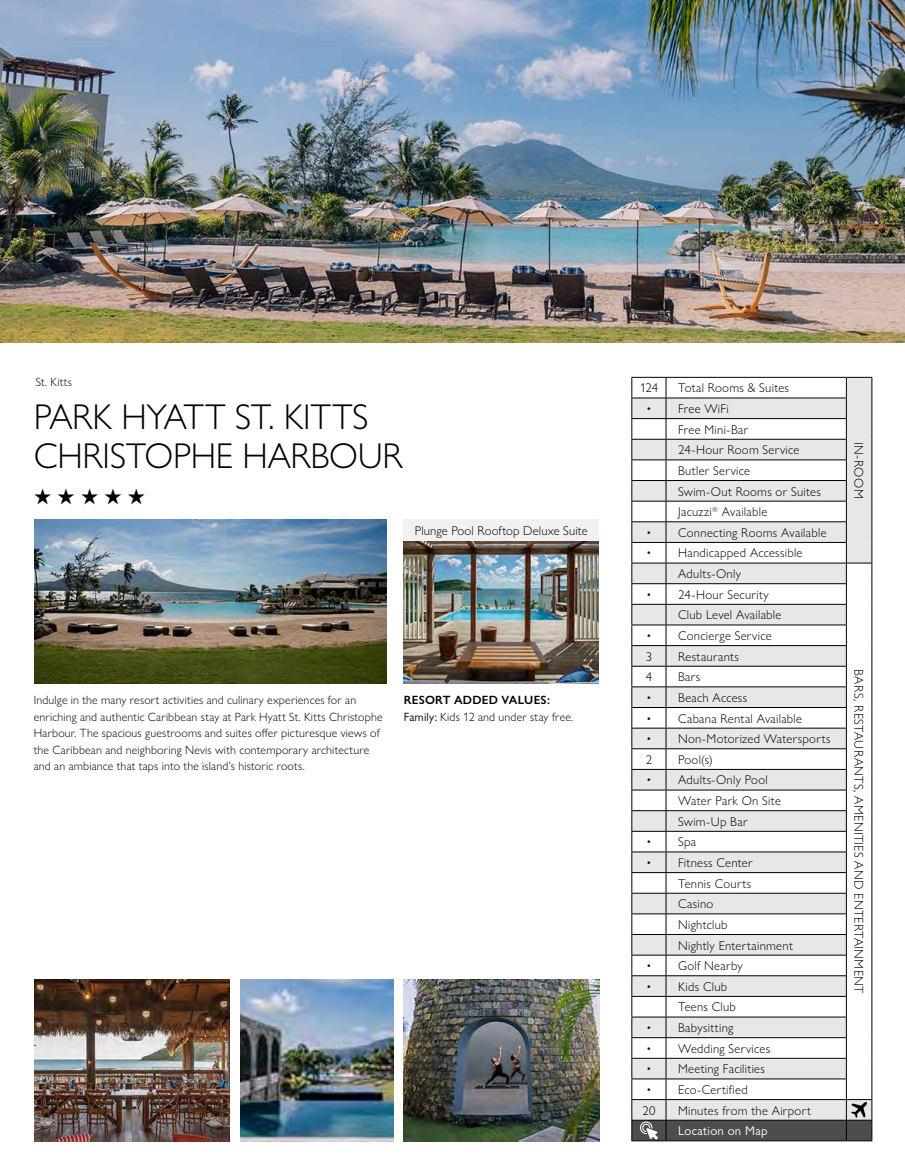
<style>
.page{position:relative;width:905px;height:1175px;background:#fff}
.page>*{position:absolute;margin:0;border:0;box-sizing:border-box;transform-origin:0 0}
.t1{font:300 36px/39px "Gill Sans Nova";letter-spacing:-.01em;color:#000}
.t2{font:21.9px "Zapf Dingbats ITC";color:#000}
.t3{font:300 12.75px/20.7px "Gill Sans Nova";letter-spacing:.025em;color:#000}
.t4{font:12.75px "Gill Sans Nova";letter-spacing:.02em;color:#fff}
.t5{font:300 12px/16.5px "Gill Sans Nova";letter-spacing:.015em;color:#000}
.s1{font-weight:600}
.s2{font-weight:400}
</style>
<div class="page">
<svg style="left:631px;top:377px;width:241px;height:764px"></svg>
<img style="left:0;top:0;width:904px;height:342px">
<img style="left:404px;top:979px;width:195px;height:162px">
<img style="left:34px;top:979px;width:195px;height:162px">
<img style="left:240px;top:979px;width:153px;height:162px">
<img style="left:34px;top:519px;width:352px;height:164px">
<img style="left:404px;top:540px;width:194px;height:143px">
<div style="left:404px;top:519px;width:195px;height:21px;background:#f1f1f2"></div>
<p class="t5" style="left:36px;top:373px;width:38px">St. Kitts</p>
<h1 class="t1" style="left:34px;top:396px;width:371px">PARK HYATT ST. KITTS<br>CHRISTOPHE HARBOUR</h1>
<h2 class="t2" style="left:34px;top:486px;width:113px">★★★★★</h2>
<p class="t3" style="left:415px;top:520px;width:174px">Plunge Pool Rooftop Deluxe Suite</p>
<p class="t5" style="left:34px;top:692px;width:350px">Indulge in the many resort activities and culinary experiences for an enriching and authentic Caribbean stay at Park Hyatt St. Kitts Christophe Harbour. The spacious guestrooms and suites offer picturesque views of the Caribbean and neighboring Nevis with contemporary architecture and an ambiance that taps into the island’s historic roots.</p>
<p class="t5" style="left:404px;top:692px;width:171px"><span class="s1">RESORT ADDED VALUES:<br></span><span class="s2">Family:</span> Kids 12 and under stay free.</p>
<p class="t3" style="left:639px;top:377px;width:20px">124</p>
<p class="t3" style="left:678px;top:377px;width:112px">Total Rooms &amp; Suites</p>
<p class="t3" style="left:678px;top:398px;width:144px;text-indent:-32px">• Free WiFi<br>Free Mini-Bar<br>24-Hour Room Service<br>Butler Service<br>Swim-Out Rooms or Suites<br>Jacuzzi<sup>®</sup> Available</p>
<p class="t3" style="left:646px;top:522px;width:182px">• Connecting Rooms Available</p>
<p class="t3" style="left:678px;top:542px;width:126px;text-indent:-32px">• Handicapped Accessible<br>Adults-Only</p>
<p class="t3" style="left:678px;top:584px;width:105px;text-indent:-32px">• 24-Hour Security<br>Club Level Available</p>
<p class="t3" style="left:645px;top:625px;width:127px">• Concierge Service<br>3</p>
<p class="t3" style="left:678px;top:645px;width:62px">Restaurants</p>
<p class="t3" style="left:645px;top:666px;width:8px">4</p>
<p class="t3" style="left:678px;top:666px;width:24px">Bars</p>
<p class="t3" style="left:646px;top:687px;width:102px">• Beach Access</p>
<p class="t3" style="left:646px;top:707px;width:157px">• Cabana Rental Available</p>
<p class="t3" style="left:645px;top:728px;width:186px">• Non-Motorized Watersports<br>2</p>
<p class="t3" style="left:678px;top:749px;width:36px">Pool(s)</p>
<p class="t3" style="left:678px;top:769px;width:104px;text-indent:-32px">• Adults-Only Pool<br>Water Park On Site<br>Swim-Up Bar</p>
<p class="t3" style="left:646px;top:831px;width:51px">• Spa</p>
<p class="t3" style="left:678px;top:852px;width:116px;text-indent:-32px">• Fitness Center<br>Tennis Courts<br>Casino<br>Nightclub<br>Nightly Entertainment</p>
<p class="t3" style="left:646px;top:955px;width:98px">• Golf Nearby</p>
<p class="t3" style="left:678px;top:976px;width:59px;text-indent:-32px">• Kids Club<br>Teens Club</p>
<p class="t3" style="left:646px;top:1017px;width:88px">• Babysitting</p>
<p class="t3" style="left:646px;top:1037px;width:125px">• Wedding Services</p>
<p class="t3" style="left:646px;top:1058px;width:120px">• Meeting Facilities</p>
<p class="t3" style="left:642px;top:1079px;width:107px;text-indent:4px">• Eco-Certified<br>20</p>
<p class="t3" style="left:678px;top:1099px;width:134px">Minutes from the Airport</p>
<p class="t4" style="left:678px;top:1123px;width:91px">Location on Map</p>
<p class="t3" style="left:869px;top:442px;width:58px;rotate:90deg">IN-ROOM</p>
<p class="t3" style="left:869px;top:669px;width:325px;rotate:90deg">BARS, RESTAURANTS, AMENITIES AND ENTERTAINMENT</p>
</div>
